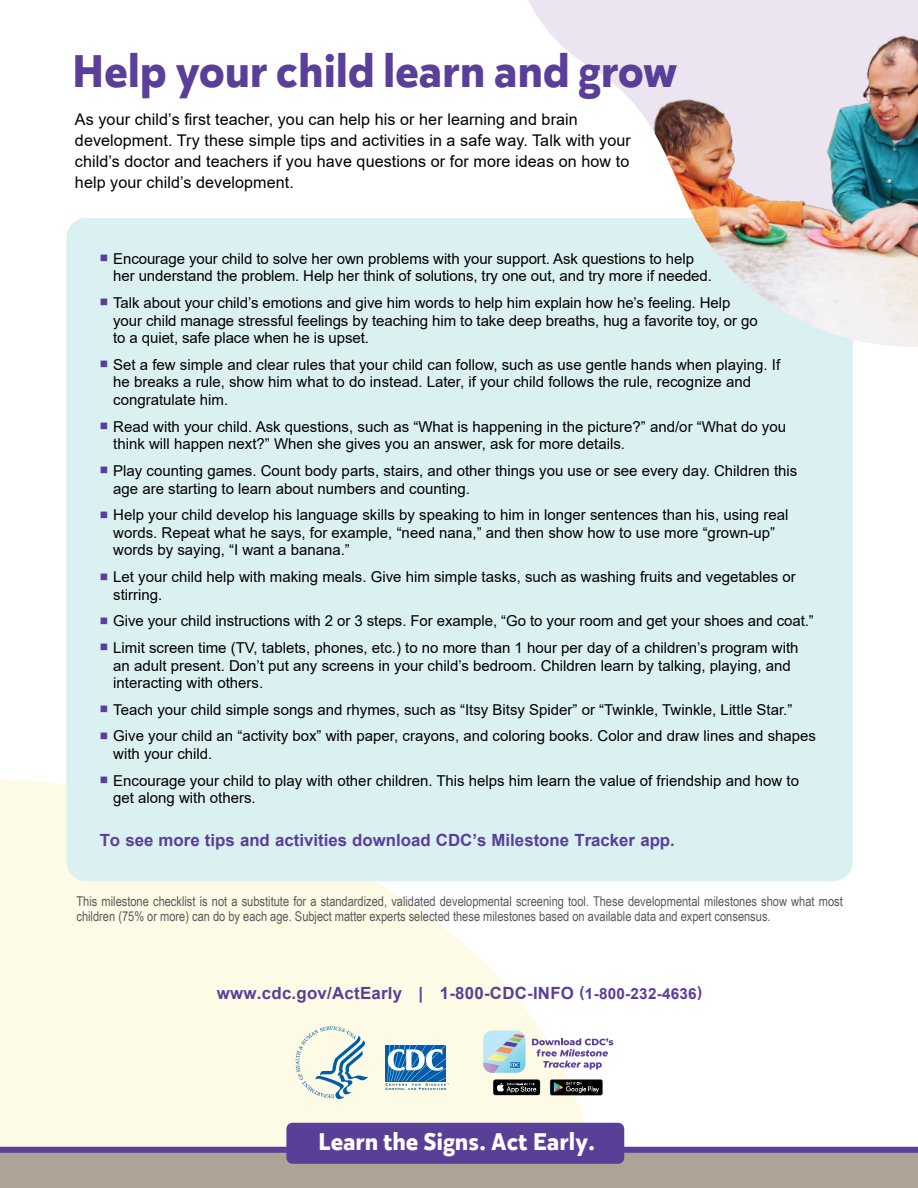
<style>
.page{position:relative;width:918px;height:1188px;background:#fff}
.page>*{position:absolute;margin:0;border:0;box-sizing:border-box;transform-origin:0 0}
.t1{font:700 45.75px "Karu";letter-spacing:.02em;color:#5a3f99}
.t2{font:700 24.15px "Karu";letter-spacing:.02em;color:#fff}
.t3{font:700 16.8px "Arial";color:#5a3f99}
.t4{font:16.2px/21px "Arial";letter-spacing:.005em;color:#000}
.t5{font:700 15.3px "Arial";letter-spacing:.015em;color:#5a3f99}
.t6{font:15px/17.7px "Arial";color:#000}
.t7{font:13.5px/15px "Arial Narrow";color:#58595b}
.s1{color:#5a3f99}
.s2{font-size:16.8px}
</style>
<div class="page">
<svg style="left:0;top:779px;width:595px;height:368px;background:#fdfbe8"></svg>
<div style="left:66px;top:218px;width:787px;height:663px;background:#dbf0f0;border-radius:20px"></div>
<img style="left:541px;top:0;width:377px;height:347px">
<div style="left:0;top:1151px;width:918px;height:37px;background:#ada497"></div>
<div style="left:0;top:1147px;width:918px;height:6px;background:#5a3f99"></div>
<div style="left:286px;top:1123px;width:338px;height:41px;background:#5a3f99;border-radius:6px"></div>
<svg style="left:493px;top:1079px;width:47px;height:16px"></svg>
<svg style="left:550px;top:1079px;width:53px;height:16px"></svg>
<svg style="left:483px;top:1031px;width:42px;height:42px;background:#afd0d9"></svg>
<svg style="left:532px;top:1038px;width:81px;height:31px"></svg>
<div style="left:385px;top:1044px;width:61px;height:38px;background:#fff"></div>
<svg style="left:385px;top:1045px;width:64px;height:45px"></svg>
<svg style="left:296px;top:1026px;width:72px;height:73px;background:#d4e1db"></svg>
<h2 class="t1" style="left:72px;top:39px;width:607px">Help your child learn and grow</h2>
<p class="t4" style="left:75px;top:108px;width:557px">As your child’s first teacher, you can help his or her learning and brain development. Try these simple tips and activities in a safe way. Talk with your child’s doctor and teachers if you have questions or for more ideas on how to help your child’s development.</p>
<p class="t6" style="left:113px;top:249px;width:600px;text-indent:-14px"><span class="s1">■</span> Encourage your child to solve her own problems with your support. Ask questions to help her understand the problem. Help her think of solutions, try one out, and try more if needed.</p>
<p class="t6" style="left:113px;top:294px;width:646px;text-indent:-14px"><span class="s1">■</span> Talk about your child’s emotions and give him words to help him explain how he’s feeling. Help your child manage stressful feelings by teaching him to take deep breaths, hug a favorite toy, or go to a quiet, safe place when he is upset.</p>
<p class="t6" style="left:113px;top:356px;width:669px;text-indent:-14px"><span class="s1">■</span> Set a few simple and clear rules that your child can follow, such as use gentle hands when playing. If he breaks a rule, show him what to do instead. Later, if your child follows the rule, recognize and congratulate him.</p>
<p class="t6" style="left:113px;top:417px;width:674px;text-indent:-14px"><span class="s1">■</span> Read with your child. Ask questions, such as “What is happening in the picture?” and/or “What do you think will happen next?” When she gives you an answer, ask for more details.</p>
<p class="t6" style="left:113px;top:462px;width:686px;text-indent:-14px"><span class="s1">■</span> Play counting games. Count body parts, stairs, and other things you use or see every day. Children this age are starting to learn about numbers and counting.</p>
<p class="t6" style="left:113px;top:506px;width:677px;text-indent:-14px"><span class="s1">■</span> Help your child develop his language skills by speaking to him in longer sentences than his, using real words. Repeat what he says, for example, “need nana,” and then show how to use more “grown-up” words by saying, “I want a banana.”</p>
<p class="t6" style="left:113px;top:568px;width:684px;text-indent:-14px"><span class="s1">■</span> Let your child help with making meals. Give him simple tasks, such as washing fruits and vegetables or stirring.</p>
<p class="t6" style="left:100px;top:612px;width:716px"><span class="s1">■</span> Give your child instructions with 2 or 3 steps. For example, “Go to your room and get your shoes and coat.”</p>
<p class="t6" style="left:113px;top:639px;width:687px;text-indent:-14px"><span class="s1">■</span> Limit screen time (TV, tablets, phones, etc.) to no more than 1 hour per day of a children’s program with an adult present. Don’t put any screens in your child’s bedroom. Children learn by talking, playing, and interacting with others.</p>
<p class="t6" style="left:100px;top:701px;width:694px"><span class="s1">■</span> Teach your child simple songs and rhymes, such as “Itsy Bitsy Spider” or “Twinkle, Twinkle, Little Star.”</p>
<p class="t6" style="left:113px;top:727px;width:704px;text-indent:-14px"><span class="s1">■</span> Give your child an “activity box” with paper, crayons, and coloring books. Color and draw lines and shapes with your child.</p>
<p class="t6" style="left:113px;top:771px;width:687px;text-indent:-14px"><span class="s1">■</span> Encourage your child to play with other children. This helps him learn the value of friendship and how to get along with others.</p>
<p class="t3" style="left:100px;top:829px;width:577px">To see more tips and activities download CDC’s Milestone Tracker app.</p>
<p class="t7" style="left:77px;top:893px;width:768px">This milestone checklist is not a substitute for a standardized, validated developmental screening tool. These developmental milestones show what most children (75% or more) can do by each age. Subject matter experts selected these milestones based on available data and expert consensus.</p>
<p class="t3" style="left:217px;top:981px;width:208px">www.cdc.gov/ActEarly |</p>
<p class="t5" style="left:440px;top:983px;width:264px"><span class="s2">1-800-CDC-INFO</span> (1-800-232-4636)</p>
<h2 class="t2" style="left:319px;top:1125px;width:278px">Learn the Signs. Act Early.</h2>
</div>
